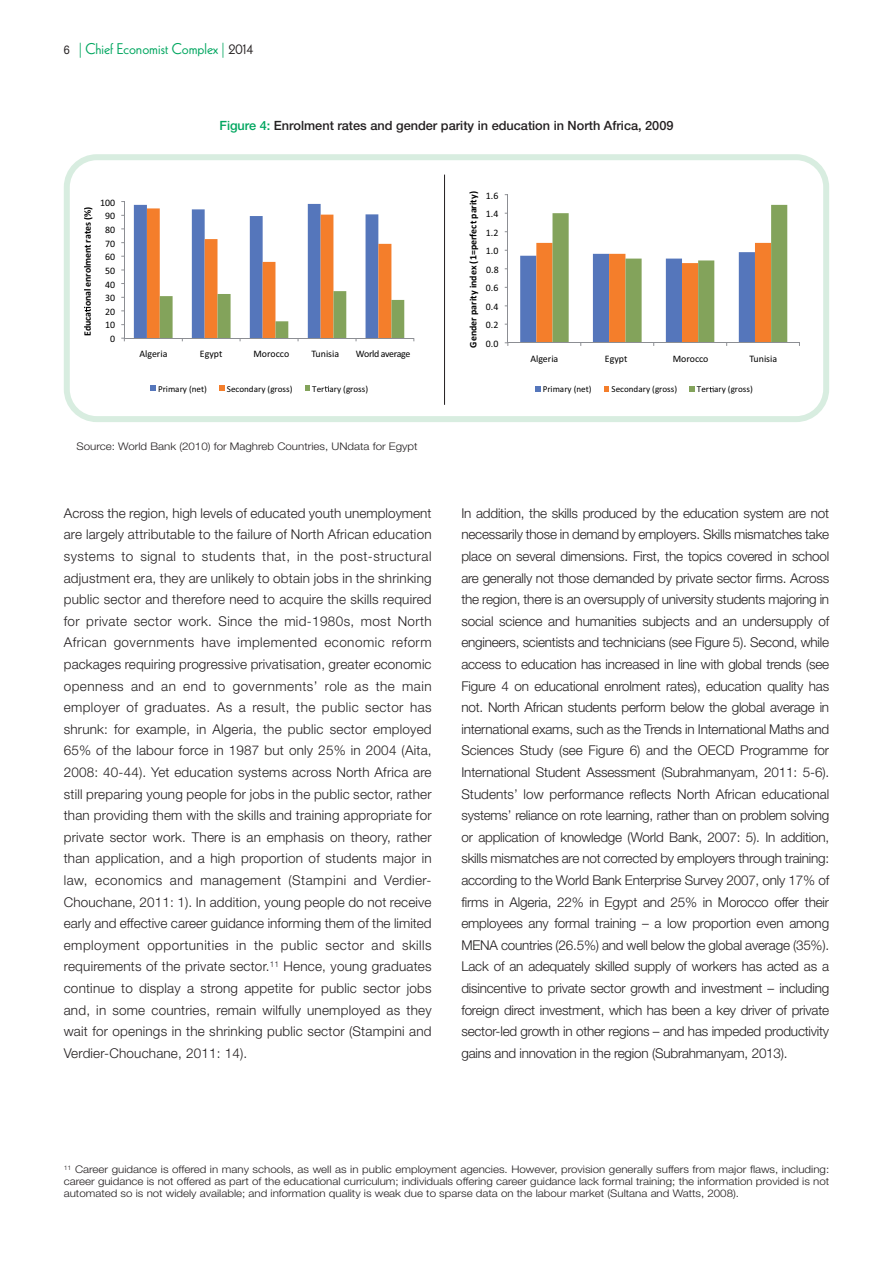
<style>
.page{position:relative;width:893px;height:1263px;background:#fff}
.page>*{position:absolute;margin:0;border:0;box-sizing:border-box;transform-origin:0 0}
.t1{font:15px "Kabel";color:#00a65f}
.t2{font:300 13.5px/21.6px "Helvetica Neue";letter-spacing:-.015em;color:#231f20;text-align:justify}
.t3{font:500 12.75px "Helvetica Neue";color:#231f20}
.t4{font:300 10.5px/12px "Helvetica Neue";color:#231f20;text-align:justify;scale:1.1 1}
.t5{font:9.9px "Calibri";color:#000}
.t6{font:700 9.9px "Calibri";color:#000}
.t7{font:9.9px "Calibri";letter-spacing:-.04em;color:#000}
.t8{font:9.15px "Calibri";color:#000}
.s1{font-family:"Helvetica Neue";font-size:12px;color:#231f20}
.s2{color:#231f20}
.s3{color:#00a65f}
</style>
<div class="page">
<svg style="left:64px;top:154px;width:765px;height:268px"></svg>
<hr style="left:124px;top:202px;width:1px;height:136px;background:#8c8e93">
<hr style="left:124px;top:338px;width:290px;height:1px;background:#8c8e93">
<svg style="left:134px;top:204px;width:270px;height:137px"></svg>
<svg style="left:84px;top:307px;width:7px;height:5px"></svg>
<svg style="left:151px;top:386px;width:5px;height:5px"></svg>
<svg style="left:220px;top:386px;width:5px;height:5px"></svg>
<svg style="left:305px;top:386px;width:5px;height:5px"></svg>
<svg style="left:325px;top:386px;width:4px;height:6px"></svg>
<hr style="left:507px;top:195px;width:1px;height:148px;background:#8c8e93">
<hr style="left:508px;top:342px;width:291px;height:1px;background:#8c8e93">
<svg style="left:520px;top:205px;width:267px;height:141px"></svg>
<svg style="left:536px;top:386px;width:5px;height:5px"></svg>
<svg style="left:604px;top:386px;width:5px;height:5px"></svg>
<svg style="left:690px;top:386px;width:5px;height:5px"></svg>
<svg style="left:709px;top:386px;width:5px;height:6px"></svg>
<hr style="left:444px;top:175px;width:1px;height:230px;background:#231f20">
<p class="t1" style="left:64px;top:43px;width:191px"><span class="s1">6</span> | Chief Economist Complex | <span class="s2">2014</span></p>
<p class="t6" style="left:81px;top:336px;width:130px;rotate:-90deg">Educa onal enrolment rates (%)</p>
<p class="t5" style="left:100px;top:196px;width:17px">100</p>
<p class="t5" style="left:105px;top:210px;width:12px">90</p>
<p class="t5" style="left:105px;top:223px;width:12px">80</p>
<p class="t5" style="left:105px;top:237px;width:12px">70</p>
<p class="t5" style="left:105px;top:251px;width:12px">60</p>
<p class="t5" style="left:105px;top:264px;width:12px">50</p>
<p class="t5" style="left:105px;top:278px;width:12px">40</p>
<p class="t5" style="left:105px;top:292px;width:12px">30</p>
<p class="t5" style="left:105px;top:305px;width:12px">20</p>
<p class="t5" style="left:105px;top:319px;width:12px">10</p>
<p class="t5" style="left:110px;top:333px;width:7px">0</p>
<p class="t3" style="left:219px;top:121px;width:456px"><span class="s3">Figure 4:</span> Enrolment rates and gender parity in education in North Africa, 2009</p>
<p class="t6" style="left:467px;top:347px;width:158px;rotate:-90deg">Gender parity ni dex (1=perfect parity)</p>
<p class="t5" style="left:486px;top:189px;width:14px">1.6</p>
<p class="t5" style="left:486px;top:208px;width:14px">1.4</p>
<p class="t5" style="left:486px;top:226px;width:14px">1.2</p>
<p class="t5" style="left:486px;top:245px;width:14px">1.0</p>
<p class="t5" style="left:486px;top:263px;width:14px">0.8</p>
<p class="t5" style="left:486px;top:282px;width:14px">0.6</p>
<p class="t5" style="left:486px;top:300px;width:14px">0.4</p>
<p class="t5" style="left:486px;top:319px;width:14px">0.2</p>
<p class="t5" style="left:486px;top:337px;width:14px">0.0</p>
<p class="t5" style="left:139px;top:348px;width:29px">Algeria</p>
<p class="t5" style="left:200px;top:348px;width:24px">Egypt</p>
<p class="t7" style="left:356px;top:348px;width:56px">World average</p>
<p class="t5" style="left:254px;top:348px;width:37px">Morocco</p>
<p class="t5" style="left:311px;top:348px;width:29px">Tunisia</p>
<p class="t5" style="left:530px;top:352px;width:29px">Algeria</p>
<p class="t5" style="left:605px;top:352px;width:24px">Egypt</p>
<p class="t5" style="left:673px;top:352px;width:37px">Morocco</p>
<p class="t5" style="left:749px;top:352px;width:29px">Tunisia</p>
<p class="t8" style="left:158px;top:383px;width:50px">Primary (net)</p>
<p class="t8" style="left:227px;top:383px;width:67px">Secondary (gross)</p>
<p class="t8" style="left:312px;top:383px;width:57px">Ter ary (gross)</p>
<p class="t8" style="left:543px;top:384px;width:50px">Primary (net)</p>
<p class="t8" style="left:612px;top:384px;width:67px">Secondary (gross)</p>
<p class="t8" style="left:697px;top:384px;width:57px">Ter ary (gross)</p>
<p class="t4" style="left:77px;top:442px;width:312px">Source: World Bank (2010) for Maghreb Countries, UNdata for Egypt</p>
<p class="t2" style="left:64px;top:503px;width:369px">Across the region, high levels of educated youth unemployment are largely attributable to the failure of North African education systems to signal to students that, in the post-structural adjustment era, they are unlikely to obtain jobs in the shrinking public sector and therefore need to acquire the skills required for private sector work. Since the mid-1980s, most North African governments have implemented economic reform packages requiring progressive privatisation, greater economic openness and an end to governments’ role as the main employer of graduates. As a result, the public sector has shrunk: for example, in Algeria, the public sector employed 65% of the labour force in 1987 but only 25% in 2004 (Aita, 2008: 40-44). Yet education systems across North Africa are still preparing young people for jobs in the public sector, rather than providing them with the skills and training appropriate for private sector work. There is an emphasis on theory, rather than application, and a high proportion of students major in law, economics and management (Stampini and Verdier-Chouchane, 2011: 1). In addition, young people do not receive early and effective career guidance informing them of the limited employment opportunities in the public sector and skills requirements of the private sector.<sup>11</sup> Hence, young graduates continue to display a strong appetite for public sector jobs and, in some countries, remain wilfully unemployed as they wait for openings in the shrinking public sector (Stampini and Verdier-Chouchane, 2011: 14).</p>
<p class="t2" style="left:461px;top:503px;width:369px">In addition, the skills produced by the education system are not necessarily those in demand by employers. Skills mismatches take place on several dimensions. First, the topics covered in school are generally not those demanded by private sector firms. Across the region, there is an oversupply of university students majoring in social science and humanities subjects and an undersupply of engineers, scientists and technicians (see Figure 5). Second, while access to education has increased in line with global trends (see Figure 4 on educational enrolment rates), education quality has not. North African students perform below the global average in international exams, such as the Trends in International Maths and Sciences Study (see Figure 6) and the OECD Programme for International Student Assessment (Subrahmanyam, 2011: 5-6).<br>Students’ low performance reflects North African educational systems’ reliance on rote learning, rather than on problem solving or application of knowledge (World Bank, 2007: 5). In addition, skills mismatches are not corrected by employers through training: according to the World Bank Enterprise Survey 2007, only 17% of firms in Algeria, 22% in Egypt and 25% in Morocco offer their employees any formal training – a low proportion even among MENA countries (26.5%) and well below the global average (35%).<br>Lack of an adequately skilled supply of workers has acted as a disincentive to private sector growth and investment – including foreign direct investment, which has been a key driver of private sector-led growth in other regions – and has impeded productivity gains and innovation in the region (Subrahmanyam, 2013).</p>
<p class="t4" style="left:64px;top:1164px;width:697px"><sup>11</sup> Career guidance is offered in many schools, as well as in public employment agencies. However, provision generally suffers from major flaws, including: career guidance is not offered as part of the educational curriculum; individuals offering career guidance lack formal training; the information provided is not automated so is not widely available; and information quality is weak due to sparse data on the labour market (Sultana and Watts, 2008).</p>
</div>
